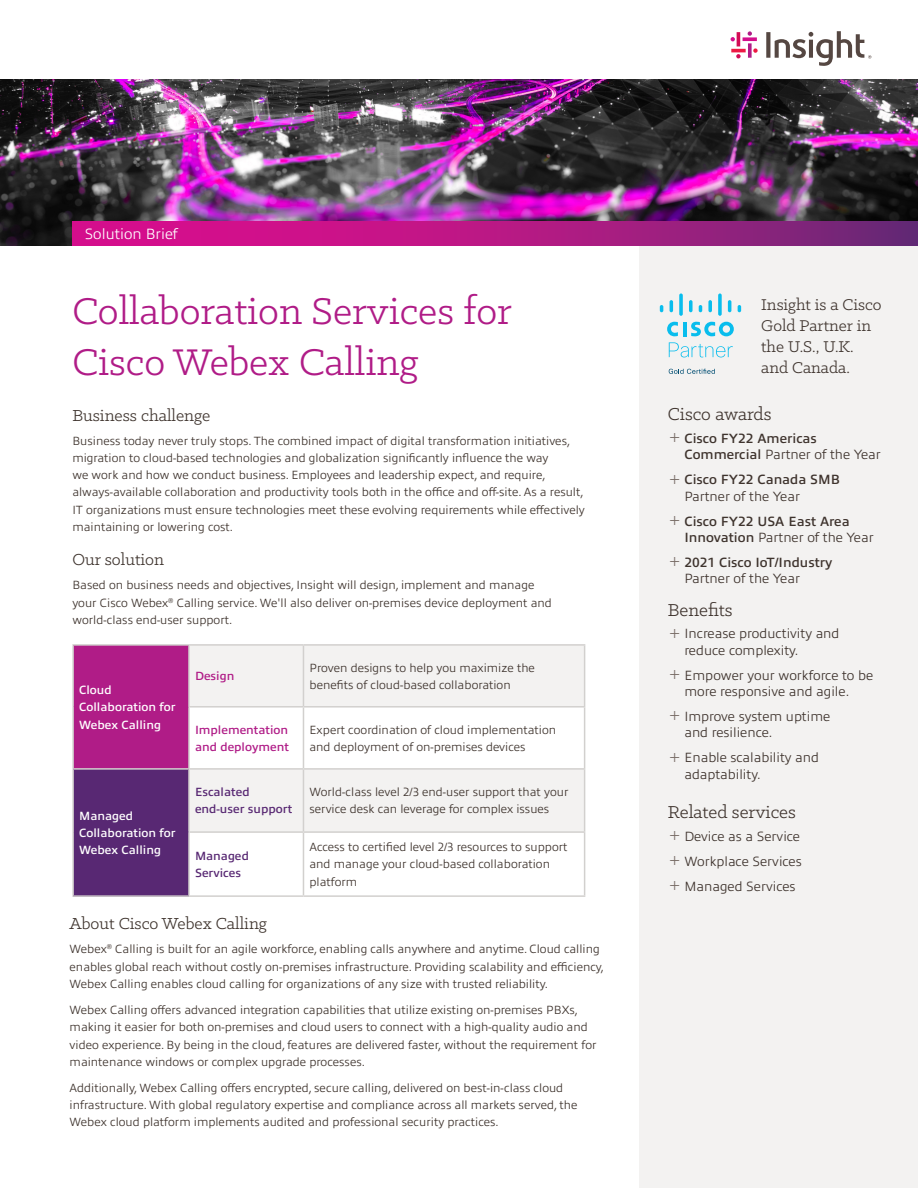
<style>
.page{position:relative;width:918px;height:1188px;background:#fff}
.page>*{position:absolute;margin:0;border:0;box-sizing:border-box;transform-origin:0 0}
.t1{font:42px/50.4px "Klinic Slab";color:#b01c87}
.t2{font:19.5px "Klinic Slab";color:#3e332d}
.t3{font:18px "Klinic Slab";color:#3e332d}
.t4{font:17.55px/21.1px "Klinic Slab";color:#3e332d}
.t5{font:300 15px "Allumi Pro";color:#fff}
.t6{font:300 13.5px/16.2px "Allumi Pro";color:#3e332d}
.t7{font:600 13.5px/16.2px "Allumi Pro";color:#3e332d}
.t8{font:300 12px/17.2px "Allumi Pro";color:#3e332d}
.t9{font:600 12px/17.2px "Allumi Pro";color:#fff}
.t10{font:600 12px/17.2px "Allumi Pro";color:#582873}
.t11{font:600 12px/17.2px "Allumi Pro";color:#b01c87}
.s1{font-weight:200;font-size:16.5px;color:#786c66}
.s2{font-weight:300}
</style>
<div class="page">
<div style="left:639px;top:246px;width:279px;height:942px;background:#f3f2f1"></div>
<img style="left:0;top:80px;width:918px;height:166px">
<svg style="left:72px;top:221px;width:846px;height:25px;background:#af1983"></svg>
<svg style="left:748px;top:43px;width:4px;height:15px"></svg>
<svg style="left:748px;top:31px;width:4px;height:5px"></svg>
<hr style="left:737px;top:32px;width:3px;height:14px;background:#d30b55">
<svg style="left:736px;top:54px;width:5px;height:4px"></svg>
<svg style="left:743px;top:37px;width:14px;height:4px"></svg>
<svg style="left:731px;top:37px;width:4px;height:4px"></svg>
<hr style="left:731px;top:49px;width:15px;height:3px;background:#ed1944">
<svg style="left:753px;top:48px;width:5px;height:5px"></svg>
<svg style="left:766px;top:31px;width:105px;height:35px"></svg>
<div style="left:73px;top:645px;width:116px;height:124px;background:#b01c87"></div>
<svg style="left:190px;top:646px;width:394px;height:185px;fill:#f3f2f1"></svg>
<div style="left:73px;top:769px;width:116px;height:127px;background:#582873"></div>
<hr style="left:72px;top:644px;width:117px;height:2px;background:#d2d0ce">
<hr style="left:72px;top:646px;width:2px;height:61px;background:#d2d0ce">
<hr style="left:189px;top:644px;width:114px;height:2px;background:#d2d0ce">
<hr style="left:188px;top:646px;width:2px;height:60px;background:#d2d0ce">
<hr style="left:303px;top:644px;width:282px;height:2px;background:#d2d0ce">
<hr style="left:303px;top:646px;width:1px;height:60px;background:#d2d0ce">
<hr style="left:584px;top:646px;width:1px;height:60px;background:#d2d0ce">
<hr style="left:72px;top:707px;width:2px;height:61px;background:#d2d0ce">
<hr style="left:188px;top:706px;width:115px;height:2px;background:#d2d0ce">
<hr style="left:188px;top:708px;width:2px;height:60px;background:#d2d0ce">
<hr style="left:303px;top:706px;width:282px;height:2px;background:#d2d0ce">
<hr style="left:303px;top:708px;width:1px;height:60px;background:#d2d0ce">
<hr style="left:584px;top:708px;width:1px;height:60px;background:#d2d0ce">
<hr style="left:72px;top:768px;width:117px;height:2px;background:#d2d0ce">
<hr style="left:72px;top:770px;width:2px;height:62px;background:#d2d0ce">
<hr style="left:189px;top:768px;width:114px;height:2px;background:#d2d0ce">
<hr style="left:188px;top:770px;width:2px;height:61px;background:#d2d0ce">
<hr style="left:303px;top:768px;width:282px;height:2px;background:#d2d0ce">
<hr style="left:303px;top:770px;width:1px;height:61px;background:#d2d0ce">
<hr style="left:584px;top:770px;width:1px;height:61px;background:#d2d0ce">
<hr style="left:72px;top:832px;width:2px;height:63px;background:#d2d0ce">
<hr style="left:188px;top:831px;width:115px;height:2px;background:#d2d0ce">
<hr style="left:188px;top:833px;width:2px;height:62px;background:#d2d0ce">
<hr style="left:303px;top:831px;width:282px;height:2px;background:#d2d0ce">
<hr style="left:303px;top:833px;width:1px;height:62px;background:#d2d0ce">
<hr style="left:584px;top:833px;width:1px;height:62px;background:#d2d0ce">
<hr style="left:72px;top:895px;width:117px;height:2px;background:#d2d0ce">
<hr style="left:189px;top:895px;width:114px;height:2px;background:#d2d0ce">
<hr style="left:303px;top:895px;width:282px;height:2px;background:#d2d0ce">
<hr style="left:683px;top:322px;width:3px;height:14px;background:#09bded">
<svg style="left:667px;top:322px;width:11px;height:14px"></svg>
<svg style="left:691px;top:322px;width:43px;height:14px"></svg>
<svg style="left:660px;top:305px;width:3px;height:7px"></svg>
<svg style="left:670px;top:300px;width:3px;height:12px"></svg>
<svg style="left:679px;top:293px;width:4px;height:23px"></svg>
<svg style="left:689px;top:300px;width:4px;height:12px"></svg>
<svg style="left:699px;top:305px;width:3px;height:7px"></svg>
<svg style="left:708px;top:300px;width:4px;height:12px"></svg>
<svg style="left:718px;top:293px;width:4px;height:23px"></svg>
<svg style="left:728px;top:300px;width:3px;height:12px"></svg>
<svg style="left:738px;top:305px;width:3px;height:7px"></svg>
<svg style="left:669px;top:342px;width:64px;height:15px"></svg>
<svg style="left:669px;top:369px;width:46px;height:5px"></svg>
<p class="t5" style="left:85px;top:223px;width:95px">Solution Brief</p>
<h1 class="t1" style="left:72px;top:285px;width:441px">Collaboration Services for<br>Cisco Webex Calling</h1>
<h3 class="t3" style="left:72px;top:404px;width:139px">Business challenge</h3>
<p class="t8" style="left:72px;top:431px;width:514px">Business today never truly stops. The combined impact of digital transformation initiatives, migration to cloud-based technologies and globalization significantly influence the way<br>we work and how we conduct business. Employees and leadership expect, and require, always-available collaboration and productivity tools both in the office and off-site. As a result, IT organizations must ensure technologies meet these evolving requirements while effectively maintaining or lowering cost.</p>
<h3 class="t3" style="left:72px;top:548px;width:93px">Our solution</h3>
<p class="t8" style="left:72px;top:576px;width:481px">Based on business needs and objectives, Insight will design, implement and manage your Cisco Webex<sup>®</sup> Calling service. We'll also deliver on-premises device deployment and world-class end-user support.</p>
<p class="t9" style="left:79px;top:680px;width:98px">Cloud<br>Collaboration for<br>Webex Calling</p>
<p class="t11" style="left:195px;top:666px;width:41px">Design</p>
<p class="t8" style="left:309px;top:658px;width:227px">Proven designs to help you maximize the benefits of cloud-based collaboration</p>
<p class="t11" style="left:195px;top:720px;width:95px">Implementation and deployment</p>
<p class="t8" style="left:309px;top:720px;width:248px">Expert coordination of cloud implementation and deployment of on-premises devices</p>
<p class="t10" style="left:195px;top:782px;width:99px">Escalated end-user support</p>
<p class="t8" style="left:309px;top:783px;width:260px">World-class level 2/3 end-user support that your service desk can leverage for complex issues</p>
<p class="t10" style="left:195px;top:846px;width:55px">Managed<br>Services</p>
<p class="t8" style="left:309px;top:837px;width:260px">Access to certified level 2/3 resources to support and manage your cloud-based collaboration platform</p>
<h3 class="t3" style="left:70px;top:912px;width:199px">About Cisco Webex Calling</h3>
<p class="t8" style="left:70px;top:940px;width:536px">Webex<sup>®</sup> Calling is built for an agile workforce, enabling calls anywhere and anytime. Cloud calling enables global reach without costly on-premises infrastructure. Providing scalability and efficiency,<br>Webex Calling enables cloud calling for organizations of any size with trusted reliability.</p>
<p class="t8" style="left:70px;top:1000px;width:528px">Webex Calling offers advanced integration capabilities that utilize existing on-premises PBXs, making it easier for both on-premises and cloud users to connect with a high-quality audio and video experience. By being in the cloud, features are delivered faster, without the requirement for maintenance windows or complex upgrade processes.</p>
<p class="t8" style="left:70px;top:1078px;width:509px">Additionally, Webex Calling offers encrypted, secure calling, delivered on best-in-class cloud infrastructure. With global regulatory expertise and compliance across all markets served, the<br>Webex cloud platform implements audited and professional security practices.</p>
<p class="t9" style="left:79px;top:806px;width:98px">Managed<br>Collaboration for<br>Webex Calling</p>
<h3 class="t4" style="left:761px;top:293px;width:122px">Insight is a Cisco<br>Gold Partner in the U.S., U.K. and Canada.</h3>
<h2 class="t2" style="left:668px;top:402px;width:105px">Cisco awards</h2>
<p class="t7" style="left:684px;top:429px;width:198px;text-indent:-17px"><span class="s1">͓</span> Cisco FY22 Americas<br>Commercial <span class="s2">Partner of the Year</span></p>
<p class="t7" style="left:684px;top:471px;width:157px;text-indent:-17px"><span class="s1">͓</span> Cisco FY22 Canada SMB<br><span class="s2">Partner of the Year</span></p>
<p class="t7" style="left:684px;top:512px;width:191px;text-indent:-17px"><span class="s1">͓</span> Cisco FY22 USA East Area<br>Innovation <span class="s2">Partner of the Year</span></p>
<p class="t7" style="left:684px;top:553px;width:150px;text-indent:-17px"><span class="s1">͓</span> 2021 Cisco IoT/Industry<br><span class="s2">Partner of the Year</span></p>
<h2 class="t2" style="left:668px;top:597px;width:66px">Benefits</h2>
<p class="t6" style="left:684px;top:625px;width:157px;text-indent:-17px"><span class="s1">͓</span> Increase productivity and reduce complexity.</p>
<p class="t6" style="left:668px;top:666px;width:207px;text-align:center"><span class="s1">͓</span> Empower your workforce to be more responsive and agile.</p>
<p class="t6" style="left:684px;top:707px;width:147px;text-indent:-17px"><span class="s1">͓</span> Improve system uptime and resilience.</p>
<p class="t6" style="left:684px;top:749px;width:136px;text-indent:-17px"><span class="s1">͓</span> Enable scalability and adaptability.</p>
<h2 class="t2" style="left:668px;top:799px;width:129px">Related services</h2>
<p class="t6" style="left:668px;top:822px;width:135px;line-height:25px"><span class="s1">͓</span> Device as a Service <span class="s1">͓</span> Workplace Services <span class="s1">͓</span> Managed Services</p>
</div>
